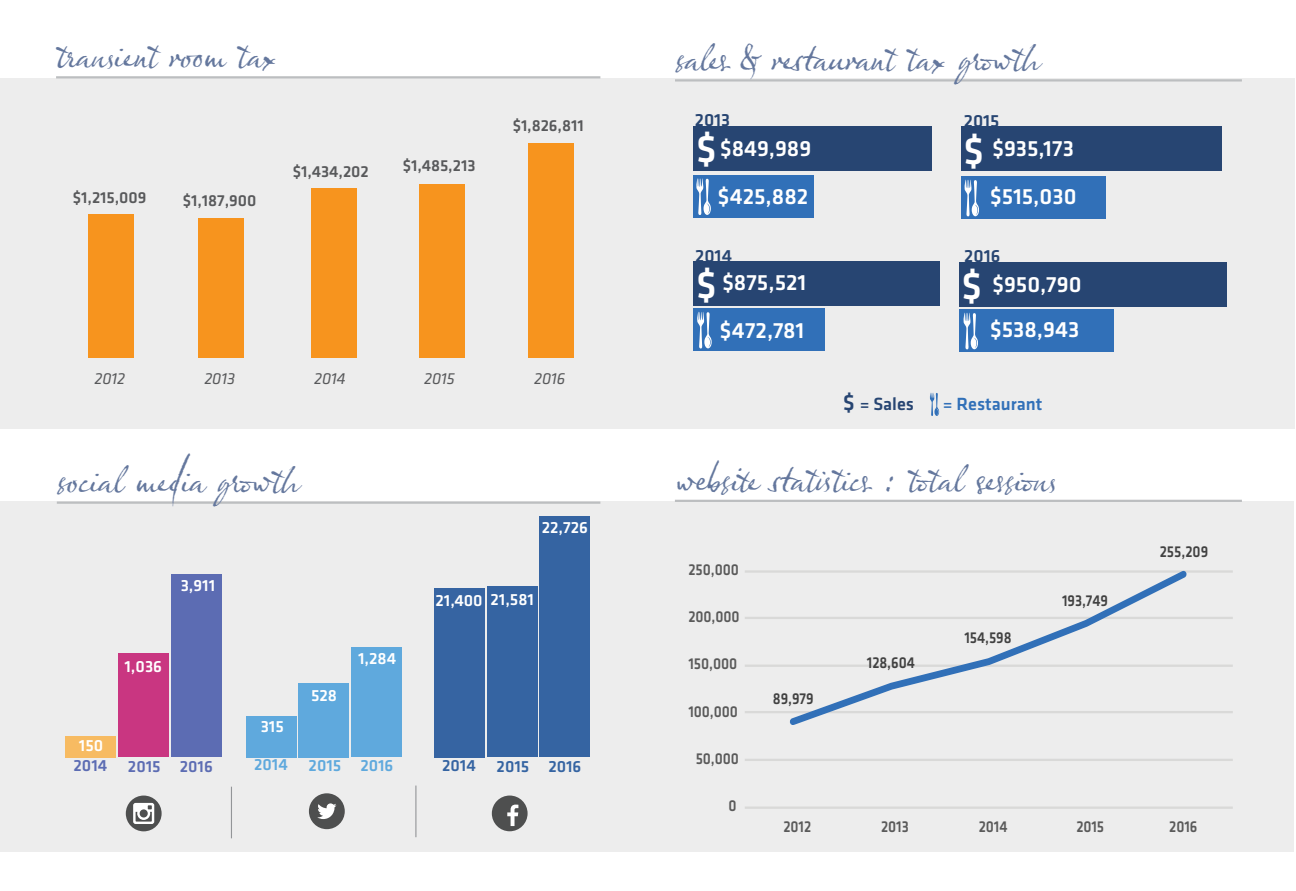
<style>
.page{position:relative;width:1296px;height:891px;background:#fff}
.page>*{position:absolute;margin:0;border:0;box-sizing:border-box;transform-origin:0 0}
.t1{font:40.5px "Olicana Rough";color:#64779d}
.t2{font:500 39.6px "Klavika Basic";color:#fff}
.t3{font:500 22.95px/47.9px "Klavika Basic";color:#fff}
.t4{font:500 18.22px "Klavika Basic";color:#274572}
.t5{font:500 18.22px "Klavika Basic";color:#3170b8}
.t6{font:500 16.88px "Klavika Basic";color:#fff}
.t7{font:500 16.88px "Klavika Basic";color:#5c6cb3}
.t8{font:500 16.88px "Klavika Basic";color:#5fa9dd}
.t9{font:500 16.88px "Klavika Basic";color:#3564a2}
.t10{font:500 16.65px "Klavika Basic";letter-spacing:-.005em;color:#58595b}
.t11{font:italic 16.65px "Klavika Basic";letter-spacing:-.005em;color:#58595b}
.t12{font:500 16.43px "Klavika Basic";letter-spacing:-.005em;color:#5a5a5a;scale:.88 1}
.t13{font:500 16.43px "Klavika Basic";letter-spacing:-.005em;color:#414141;scale:.88 1}
.s1{font-size:39.6px}
.s2{font-size:22.95px}
</style>
<div class="page">
<div style="left:0;top:501px;width:1294px;height:351px;background:#ededed"></div>
<div style="left:0;top:78px;width:1294px;height:351px;background:#ededed"></div>
<div style="left:88px;top:215px;width:46px;height:143px;background:#f7941e"></div>
<div style="left:198px;top:218px;width:46px;height:140px;background:#f7941e"></div>
<div style="left:311px;top:189px;width:46px;height:169px;background:#f7941e"></div>
<div style="left:419px;top:184px;width:46px;height:174px;background:#f7941e"></div>
<div style="left:528px;top:143px;width:46px;height:215px;background:#f7941e"></div>
<hr style="left:57px;top:502px;width:543px;height:2px;background:#bcbec0">
<div style="left:65px;top:736px;width:51px;height:21px;background:#f7bb62"></div>
<div style="left:118px;top:654px;width:51px;height:103px;background:#c93681"></div>
<div style="left:171px;top:575px;width:50px;height:182px;background:#5c6cb3"></div>
<div style="left:246px;top:716px;width:50px;height:42px;background:#5fa9dd"></div>
<div style="left:299px;top:683px;width:50px;height:74px;background:#5fa9dd"></div>
<div style="left:352px;top:648px;width:50px;height:109px;background:#5fa9dd"></div>
<div style="left:434px;top:588px;width:50px;height:169px;background:#3664a2"></div>
<div style="left:487px;top:587px;width:50px;height:170px;background:#3564a2"></div>
<div style="left:540px;top:517px;width:50px;height:240px;background:#3564a2"></div>
<hr style="left:56px;top:76px;width:544px;height:2px;background:#bcbec0">
<hr style="left:675px;top:79px;width:567px;height:3px;background:#bcbec0">
<div style="left:693px;top:126px;width:238px;height:44px;background:#274572"></div>
<div style="left:693px;top:175px;width:120px;height:42px;background:#3170b8"></div>
<div style="left:693px;top:261px;width:247px;height:45px;background:#274572"></div>
<div style="left:693px;top:309px;width:131px;height:42px;background:#3170b8"></div>
<div style="left:961px;top:126px;width:261px;height:45px;background:#274572"></div>
<div style="left:961px;top:177px;width:145px;height:42px;background:#3170b8"></div>
<div style="left:960px;top:262px;width:267px;height:45px;background:#274572"></div>
<div style="left:959px;top:310px;width:155px;height:42px;background:#3170b8"></div>
<svg style="left:696px;top:178px;width:15px;height:37px"></svg>
<svg style="left:697px;top:312px;width:15px;height:37px"></svg>
<svg style="left:964px;top:179px;width:15px;height:37px"></svg>
<svg style="left:963px;top:312px;width:15px;height:37px"></svg>
<svg style="left:929px;top:393px;width:10px;height:23px"></svg>
<hr style="left:675px;top:500px;width:567px;height:2px;background:#bcbec0">
<hr style="left:745px;top:570px;width:488px;height:3px;background:#d9d9d8">
<hr style="left:745px;top:617px;width:488px;height:2px;background:#d9d9d8">
<hr style="left:745px;top:665px;width:488px;height:2px;background:#d9d9d8">
<hr style="left:745px;top:711px;width:488px;height:2px;background:#d9d9d8">
<hr style="left:745px;top:759px;width:488px;height:2px;background:#d9d9d8">
<hr style="left:745px;top:807px;width:488px;height:2px;background:#d9d9d8">
<svg style="left:789px;top:571px;width:398px;height:154px"></svg>
<div style="left:492px;top:796px;width:36px;height:35px;background:#4e4f4f;border-radius:50%"></div>
<svg style="left:507px;top:805px;width:11px;height:21px"></svg>
<div style="left:126px;top:796px;width:36px;height:35px;background:#4e4f4f;border-radius:50%"></div>
<svg style="left:133px;top:803px;width:21px;height:21px"></svg>
<div style="left:309px;top:793px;width:36px;height:36px;background:#4e4f4f;border-radius:50%"></div>
<svg style="left:317px;top:803px;width:19px;height:16px"></svg>
<hr style="left:231px;top:787px;width:1px;height:51px;background:#939598">
<hr style="left:415px;top:786px;width:1px;height:51px;background:#939598">
<p class="t1" style="left:56px;top:28px;width:222px">transient room tax</p>
<p class="t1" style="left:675px;top:31px;width:366px">sales &amp; restaurant tax growth</p>
<p class="t4" style="left:695px;top:108px;width:37px">2013</p>
<p class="t4" style="left:964px;top:108px;width:37px">2015</p>
<p class="t10" style="left:513px;top:114px;width:73px">$1,826,811</p>
<p class="t3" style="left:696px;top:123px;width:117px;text-align:right"><span class="s1">$</span> $849,989 $425,882</p>
<p class="t2" style="left:964px;top:124px;width:22px">$</p>
<p class="t3" style="left:990px;top:124px;width:88px">$935,173 $515,030</p>
<p class="t10" style="left:293px;top:160px;width:77px">$1,434,202</p>
<p class="t10" style="left:403px;top:154px;width:74px">$1,485,213</p>
<p class="t10" style="left:73px;top:186px;width:75px">$1,215,009</p>
<p class="t10" style="left:183px;top:189px;width:75px">$1,187,900</p>
<p class="t11" style="left:94px;top:368px;width:32px">2012</p>
<p class="t11" style="left:204px;top:368px;width:32px">2013</p>
<p class="t11" style="left:314px;top:368px;width:33px">2014</p>
<p class="t11" style="left:424px;top:368px;width:32px">2015</p>
<p class="t11" style="left:534px;top:368px;width:33px">2016</p>
<p class="t1" style="left:57px;top:454px;width:243px">social media growth</p>
<p class="t6" style="left:181px;top:574px;width:36px">3,911</p>
<p class="t6" style="left:125px;top:655px;width:39px">1,036</p>
<p class="t6" style="left:79px;top:734px;width:26px">150</p>
<p class="t7" style="left:74px;top:755px;width:141px">2014 2015 2016</p>
<p class="t6" style="left:261px;top:715px;width:25px">315</p>
<p class="t6" style="left:311px;top:684px;width:28px">528</p>
<p class="t6" style="left:358px;top:647px;width:40px">1,284</p>
<p class="t8" style="left:254px;top:754px;width:141px">2014 2015 2016</p>
<p class="t6" style="left:542px;top:516px;width:48px">22,726</p>
<p class="t6" style="left:436px;top:589px;width:100px">21,400 21,581</p>
<p class="t9" style="left:442px;top:755px;width:141px">2014 2015 2016</p>
<p class="t4" style="left:695px;top:243px;width:38px">2014</p>
<p class="t2" style="left:696px;top:258px;width:22px">$</p>
<p class="t3" style="left:720px;top:258px;width:88px">$875,521 $472,781</p>
<p class="t4" style="left:964px;top:244px;width:38px">2016</p>
<p class="t2" style="left:962px;top:259px;width:22px">$</p>
<p class="t3" style="left:990px;top:261px;width:93px;line-height:45px">$950,790 $538,943</p>
<p class="t4" style="left:843px;top:391px;width:72px"><span class="s2">$</span> = Sales</p>
<p class="t5" style="left:943px;top:391px;width:101px">= Restaurant</p>
<p class="t1" style="left:675px;top:452px;width:383px">website statistics : total sessions</p>
<p class="t12" style="left:688px;top:558px;width:59px">250,000</p>
<p class="t12" style="left:688px;top:606px;width:60px">200,000</p>
<p class="t12" style="left:688px;top:653px;width:57px">150,000</p>
<p class="t12" style="left:688px;top:700px;width:58px">100,000</p>
<p class="t12" style="left:696px;top:747px;width:51px">50,000</p>
<p class="t12" style="left:729px;top:795px;width:11px">0</p>
<p class="t13" style="left:773px;top:688px;width:48px">89,979</p>
<p class="t13" style="left:867px;top:651px;width:56px">128,604</p>
<p class="t13" style="left:965px;top:627px;width:55px">154,598</p>
<p class="t13" style="left:1062px;top:590px;width:54px">193,749</p>
<p class="t13" style="left:1160px;top:540px;width:57px">255,209</p>
<p class="t12" style="left:784px;top:816px;width:33px">2012</p>
<p class="t12" style="left:881px;top:816px;width:33px">2013</p>
<p class="t12" style="left:979px;top:816px;width:34px">2014</p>
<p class="t12" style="left:1076px;top:816px;width:33px">2015</p>
<p class="t12" style="left:1169px;top:816px;width:34px">2016</p>
</div>
